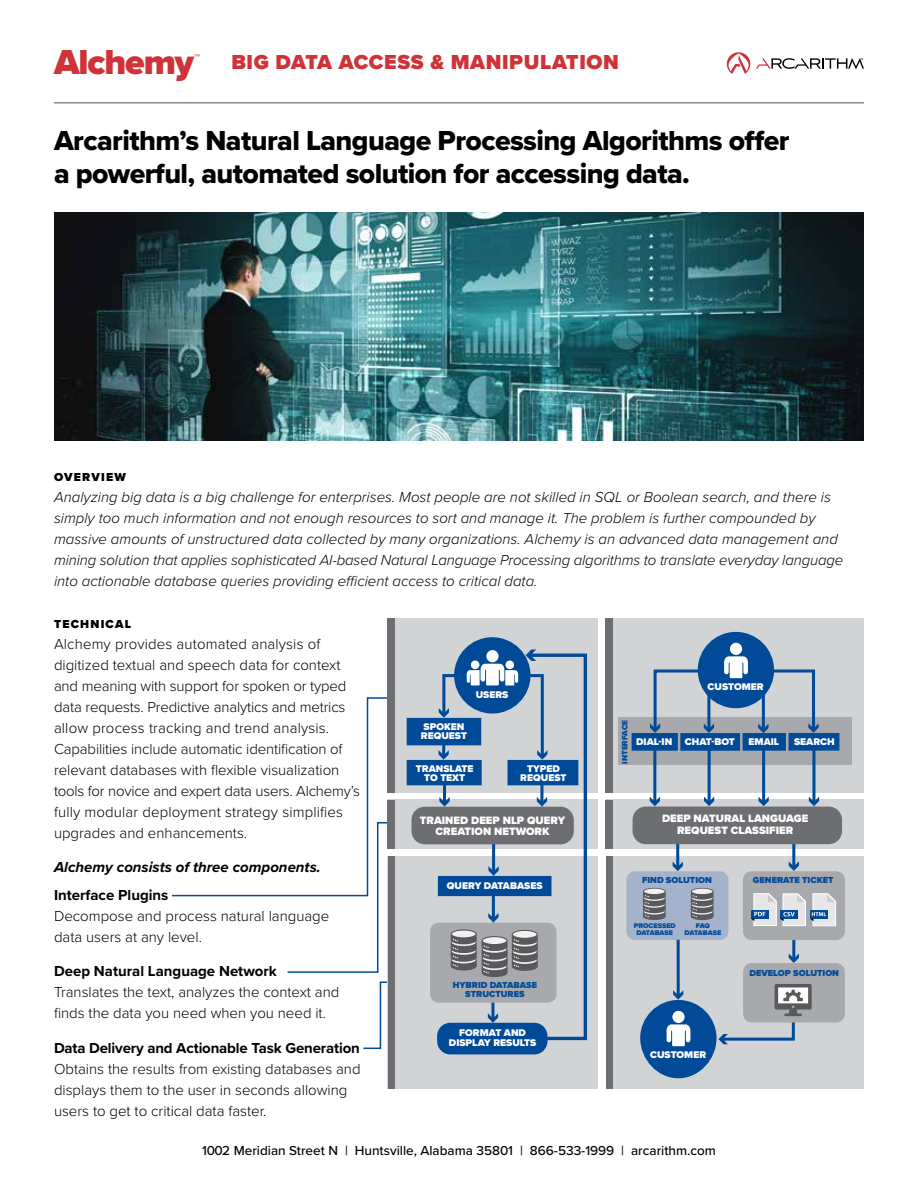
<style>
.page{position:relative;width:918px;height:1188px;background:#fff}
.page>*{position:absolute;margin:0;border:0;box-sizing:border-box;transform-origin:0 0}
.t1{font:900 36px "Proxima Nova";letter-spacing:-.03em;color:#cf3339}
.t2{font:28.5px/33px "Proxima Nova Extrabld";letter-spacing:-.02em;color:#000}
.t3{font:900 21px "Proxima Nova";letter-spacing:.03em;color:#cf3339}
.t4{font:300 15px/21px "Proxima Nova";color:#000}
.t5{font:italic 300 15px/21px "Proxima Nova";color:#000}
.t6{font:700 15px "Proxima Nova";color:#000}
.t7{font:italic 700 15px "Proxima Nova";color:#000}
.t8{font:500 13.5px "Proxima Nova";color:#000}
.t9{font:900 12px "Proxima Nova";letter-spacing:.1em;color:#000}
.t10{font:900 12px "Proxima Nova";color:#cf3339}
.t11{font:900 11.1px/11.1px "Proxima Nova";color:#fff;text-align:center}
.t12{font:900 10.05px/9px "Proxima Nova";color:#fff;text-align:center}
.t13{font:900 9px/9px "Proxima Nova";color:#004a98;text-align:center}
.t14{font:900 8.1px "Proxima Nova";color:#004a98}
.t15{font:900 7.05px/7.1px "Proxima Nova";color:#004a98;text-align:center}
.t16{font:900 7.05px/7.1px "Proxima Nova";letter-spacing:-.03em;color:#004a98;text-align:center}
</style>
<div class="page">
<hr style="left:54px;top:103px;width:810px;height:1px;background:#484b50">
<svg style="left:727px;top:52px;width:23px;height:22px"></svg>
<svg style="left:756px;top:58px;width:108px;height:11px"></svg>
<img style="left:54px;top:213px;width:810px;height:228px">
<svg style="left:172px;top:697px;width:221px;height:277px"></svg>
<svg style="left:363px;top:981px;width:25px;height:69px"></svg>
<div style="left:388px;top:800px;width:210px;height:49px;background:#d1d3d4"></div>
<div style="left:388px;top:618px;width:210px;height:175px;background:#d1d3d4"></div>
<div style="left:388px;top:856px;width:210px;height:232px;background:#d1d3d4"></div>
<div style="left:606px;top:800px;width:258px;height:49px;background:#d1d3d4"></div>
<div style="left:606px;top:618px;width:258px;height:175px;background:#d1d3d4"></div>
<div style="left:606px;top:856px;width:258px;height:232px;background:#d1d3d4"></div>
<div style="left:619px;top:717px;width:233px;height:48px;background:#a7a9ac"></div>
<hr style="left:812px;top:749px;width:3px;height:54px;background:#004a98">
<svg style="left:809px;top:797px;width:10px;height:9px"></svg>
<hr style="left:792px;top:843px;width:3px;height:24px;background:#004a98">
<svg style="left:789px;top:861px;width:10px;height:10px"></svg>
<hr style="left:792px;top:937px;width:3px;height:23px;background:#004a98">
<svg style="left:789px;top:953px;width:10px;height:10px"></svg>
<hr style="left:676px;top:843px;width:3px;height:25px;background:#004a98">
<svg style="left:673px;top:862px;width:10px;height:9px"></svg>
<hr style="left:653px;top:750px;width:3px;height:53px;background:#004a98">
<svg style="left:650px;top:797px;width:10px;height:9px"></svg>
<hr style="left:762px;top:749px;width:3px;height:54px;background:#004a98">
<svg style="left:759px;top:797px;width:10px;height:9px"></svg>
<hr style="left:708px;top:749px;width:3px;height:54px;background:#004a98">
<svg style="left:704px;top:797px;width:10px;height:9px"></svg>
<div style="left:626px;top:871px;width:102px;height:69px;background:#a4b3cb;border-radius:9px"></div>
<div style="left:743px;top:871px;width:102px;height:69px;background:#a7a9ac;border-radius:9px"></div>
<hr style="left:677px;top:940px;width:3px;height:56px;background:#004a98">
<svg style="left:673px;top:990px;width:10px;height:10px"></svg>
<div style="left:698px;top:632px;width:76px;height:76px;background:#004a98;border-radius:50%"></div>
<div style="left:730px;top:643px;width:12px;height:12px;background:#fff;border-radius:50%"></div>
<svg style="left:632px;top:656px;width:207px;height:95px"></svg>
<svg style="left:643px;top:888px;width:23px;height:32px"></svg>
<svg style="left:690px;top:888px;width:24px;height:32px"></svg>
<div style="left:743px;top:963px;width:102px;height:60px;background:#a7a9ac;border-radius:9px"></div>
<svg style="left:751px;top:893px;width:85px;height:33px"></svg>
<svg style="left:718px;top:984px;width:94px;height:60px"></svg>
<div style="left:437px;top:1023px;width:110px;height:31px;background:#004a98;border-radius:13px"></div>
<div style="left:454px;top:637px;width:77px;height:77px;background:#004a98;border-radius:50%"></div>
<svg style="left:407px;top:650px;width:182px;height:392px"></svg>
<div style="left:640px;top:1000px;width:77px;height:78px;background:#004a98;border-radius:50%"></div>
<div style="left:672px;top:1011px;width:13px;height:12px;background:#fff;border-radius:50%"></div>
<svg style="left:667px;top:1019px;width:23px;height:27px"></svg>
<div style="left:388px;top:618px;width:7px;height:175px;background:#6d6e71"></div>
<div style="left:388px;top:800px;width:7px;height:48px;background:#6d6e71"></div>
<div style="left:388px;top:856px;width:7px;height:232px;background:#6d6e71"></div>
<div style="left:605px;top:618px;width:7px;height:175px;background:#6d6e71"></div>
<div style="left:605px;top:800px;width:8px;height:49px;background:#6d6e71"></div>
<div style="left:606px;top:857px;width:6px;height:232px;background:#6d6e71"></div>
<div style="left:633px;top:807px;width:209px;height:37px;background:#6d6e71;border-radius:13px"></div>
<h1 class="t1" style="left:54px;top:35px;width:142px">Alchemy</h1>
<p class="t10" style="left:195px;top:49px;width:7px">™</p>
<h3 class="t3" style="left:231px;top:47px;width:389px">BIG DATA ACCESS &amp; MANIPULATION</h3>
<h2 class="t2" style="left:54px;top:123px;width:737px">Arcarithm’s Natural Language Processing Algorithms offer a powerful, automated solution for accessing data.</h2>
<p class="t9" style="left:54px;top:468px;width:73px">OVERVIEW</p>
<p class="t5" style="left:54px;top:486px;width:791px">Analyzing big data is a big challenge for enterprises. Most people are not skilled in SQL or Boolean search, and there is simply too much information and not enough resources to sort and manage it. The problem is further compounded by massive amounts of unstructured data collected by many organizations. Alchemy is an advanced data management and mining solution that applies sophisticated AI-based Natural Language Processing algorithms to translate everyday language into actionable database queries providing efficient access to critical data.</p>
<p class="t9" style="left:54px;top:615px;width:79px">TECHNICAL</p>
<p class="t4" style="left:54px;top:632px;width:308px">Alchemy provides automated analysis of digitized textual and speech data for context and meaning with support for spoken or typed data requests. Predictive analytics and metrics allow process tracking and trend analysis.<br>Capabilities include automatic identification of relevant databases with flexible visualization tools for novice and expert data users. Alchemy’s fully modular deployment strategy simplifies upgrades and enhancements.</p>
<p class="t7" style="left:54px;top:856px;width:268px">Alchemy consists of three components.</p>
<p class="t6" style="left:54px;top:884px;width:116px">Interface Plugins</p>
<p class="t4" style="left:54px;top:904px;width:277px">Decompose and process natural language data users at any level.</p>
<p class="t6" style="left:54px;top:960px;width:224px">Deep Natural Language Network</p>
<p class="t4" style="left:54px;top:981px;width:287px">Translates the text, analyzes the context and finds the data you need when you need it.</p>
<p class="t6" style="left:54px;top:1037px;width:307px">Data Delivery and Actionable Task Generation</p>
<p class="t4" style="left:54px;top:1057px;width:308px">Obtains the results from existing databases and displays them to the user in seconds allowing users to get to critical data faster.</p>
<p class="t12" style="left:708px;top:682px;width:58px">CUSTOMER</p>
<p class="t12" style="left:476px;top:690px;width:34px">USERS</p>
<p class="t14" style="left:619px;top:764px;width:45px;rotate:-90deg">INTERFACE</p>
<p class="t12" style="left:421px;top:722px;width:48px;text-align:left">SPOKEN<br>REQUEST</p>
<p class="t12" style="left:416px;top:764px;width:59px">TRANSLATE<br>TO TEXT</p>
<p class="t12" style="left:685px;top:738px;width:52px">CHAT-BOT</p>
<p class="t12" style="left:749px;top:738px;width:32px">EMAIL</p>
<p class="t12" style="left:794px;top:737px;width:42px">SEARCH</p>
<p class="t12" style="left:636px;top:738px;width:38px">DIAL-IN</p>
<p class="t12" style="left:520px;top:764px;width:48px">TYPED<br>REQUEST</p>
<p class="t11" style="left:662px;top:813px;width:148px">DEEP NATURAL LANGUAGE<br>REQUEST CLASSIFIER</p>
<p class="t11" style="left:420px;top:814px;width:147px">TRAINED DEEP NLP QUERY<br>CREATION NETWORK</p>
<p class="t13" style="left:642px;top:876px;width:71px">FIND SOLUTION</p>
<p class="t15" style="left:634px;top:922px;width:43px">PROCESSED<br>DATABASE</p>
<p class="t16" style="left:685px;top:922px;width:38px">FAQ<br>DATABASE</p>
<p class="t13" style="left:753px;top:876px;width:82px">GENERATE TICKET</p>
<p class="t12" style="left:447px;top:881px;width:97px">QUERY DATABASES</p>
<p class="t13" style="left:749px;top:969px;width:91px">DEVELOP SOLUTION</p>
<p class="t13" style="left:453px;top:981px;width:86px">HYBRID DATABASE<br>STRUCTURES</p>
<p class="t12" style="left:449px;top:1028px;width:89px;line-height:10.1px">FORMAT AND<br>DISPLAY RESULTS</p>
<p class="t12" style="left:650px;top:1051px;width:58px">CUSTOMER</p>
<p class="t8" style="left:202px;top:1140px;width:515px">1002 Meridian Street N | Huntsville, Alabama 35801 | 866-533-1999 | arcarithm.com</p>
</div>
